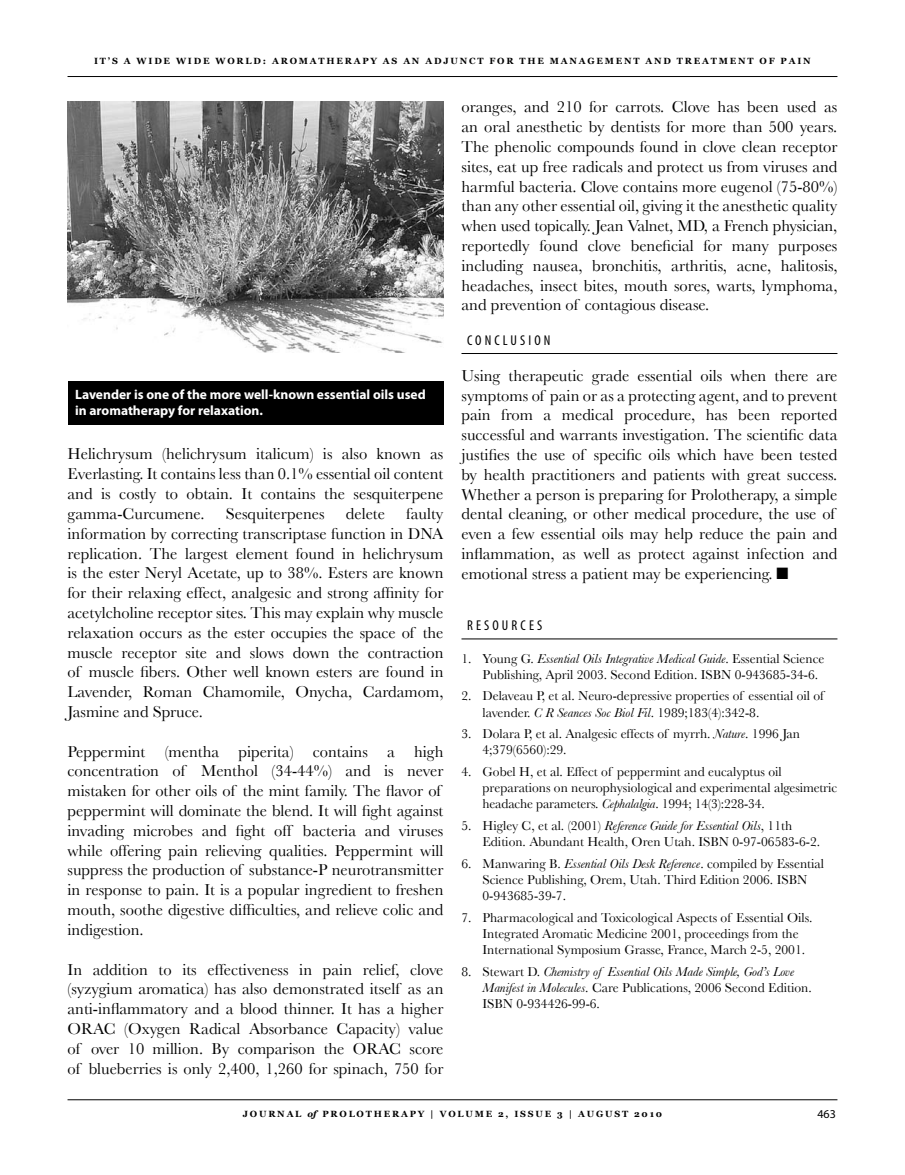
<style>
.page{position:relative;width:905px;height:1175px;background:#fff}
.page>*{position:absolute;margin:0;border:0;box-sizing:border-box;transform-origin:0 0}
.t1{font:16.5px/19.8px "Baskerville";color:#000;text-align:justify}
.t2{font:condensed 14.25px "Myriad Pro";letter-spacing:.22em;color:#000}
.t3{font:13.5px/16.2px "Baskerville";color:#000}
.t4{font:700 13.5px/16.2px "Myriad Pro";color:#fff}
.t5{font:12px "Myriad Pro";color:#000}
.t6{font:700 9px "Georgia";letter-spacing:.2em;color:#000}
.s1{font-style:italic}
</style>
<div class="page">
<hr style="left:68px;top:76px;width:769px;height:1px;background:#000">
<hr style="left:68px;top:1099px;width:769px;height:1px;background:#000">
<hr style="left:461px;top:353px;width:376px;height:1px;background:#000">
<hr style="left:461px;top:638px;width:376px;height:1px;background:#000">
<img style="left:68px;top:101px;width:375px;height:251px">
<div style="left:68px;top:381px;width:375px;height:43px;background:#000"></div>
<p class="t6" style="left:94px;top:56px;width:718px">IT’S A WIDE WIDE WORLD: AROMATHERAPY AS AN ADJUNCT FOR THE MANAGEMENT AND TREATMENT OF PAIN</p>
<p class="t4" style="left:75px;top:386px;width:352px">Lavender is one of the more well-known essential oils used in aromatherapy for relaxation.</p>
<p class="t1" style="left:68px;top:444px;width:377px">Helichrysum (helichrysum italicum) is also known as Everlasting. It contains less than 0.1% essential oil content and is costly to obtain. It contains the sesquiterpene gamma-Curcumene.</p>
<p class="t1" style="left:226px;top:503px;width:100px">Sesquiterpenes</p>
<p class="t1" style="left:346px;top:503px;width:41px">delete</p>
<p class="t1" style="left:68px;top:503px;width:377px;text-indent:339px">faulty information by correcting transcriptase function in DNA replication. The largest element found in helichrysum is the ester Neryl Acetate, up to 38%. Esters are known for their relaxing effect, analgesic and strong affinity for acetylcholine receptor sites. This may explain why muscle relaxation occurs as the ester occupies the space of the muscle receptor site and slows down the contraction of muscle fibers. Other well known esters are found in Lavender, Roman Chamomile, Onycha, Cardamom, Jasmine and Spruce.</p>
<p class="t1" style="left:68px;top:741px;width:377px;text-align:left">Peppermint (mentha piperita) contains a high concentration of Menthol (34-44%) and is never mistaken for other oils of the mint family. The flavor of peppermint will dominate the blend. It will fight against invading microbes and fight off bacteria and viruses while offering pain relieving qualities. Peppermint will suppress the production of substance-P neurotransmitter in response to pain. It is a popular ingredient to freshen mouth, soothe digestive difficulties, and relieve colic and indigestion.</p>
<p class="t1" style="left:68px;top:959px;width:377px">In addition to its effectiveness in pain relief, clove (syzygium aromatica) has also demonstrated itself as an anti-inflammatory and a blood thinner. It has a higher ORAC (Oxygen Radical Absorbance Capacity) value of over 10 million. By comparison the ORAC score of blueberries is only 2,400, 1,260 for spinach, 750 for</p>
<p class="t1" style="left:461px;top:97px;width:377px">oranges, and 210 for carrots. Clove has been used as an oral anesthetic by dentists for more than 500 years.<br>The phenolic compounds found in clove clean receptor sites, eat up free radicals and protect us from viruses and harmful bacteria. Clove contains more eugenol (75-80%) than any other essential oil, giving it the anesthetic quality when used topically. Jean Valnet, MD, a French physician, reportedly found clove beneficial for many purposes including nausea, bronchitis, arthritis, acne, halitosis, headaches, insect bites, mouth sores, warts, lymphoma, and prevention of contagious disease.</p>
<p class="t2" style="left:467px;top:331px;width:85px">CONCLUSION</p>
<p class="t1" style="left:461px;top:365px;width:377px;text-align:left">Using therapeutic grade essential oils when there are symptoms of pain or as a protecting agent, and to prevent pain from a medical procedure, has been reported successful and warrants investigation. The scientific data justifies the use of specific oils which have been tested by health practitioners and patients with great success.<br>Whether a person is preparing for Prolotherapy, a simple dental cleaning, or other medical procedure, the use of even a few essential oils may help reduce the pain and inflammation, as well as protect against infection and emotional stress a patient may be experiencing. ■</p>
<p class="t2" style="left:467px;top:617px;width:77px">RE SOURCES</p>
<p class="t3" style="left:482px;top:650px;width:343px">Young G. <span class="s1">Essential Oils Integrative Medical Guide</span>. Essential Science<br>Publishing, April 2003. Second Edition. ISBN 0-943685-34-6.</p>
<p class="t3" style="left:482px;top:687px;width:343px">Delaveau P, et al. Neuro-depressive properties of essential oil of lavender. <span class="s1">C R Seances Soc Biol Fil</span>. 1989;183(4):342-8.</p>
<p class="t3" style="left:482px;top:725px;width:319px">Dolara P, et al. Analgesic effects of myrrh. <span class="s1">Nature</span>. 1996 Jan<br>4;379(6560):29.</p>
<p class="t3" style="left:482px;top:763px;width:356px">Gobel H, et al. Effect of peppermint and eucalyptus oil preparations on neurophysiological and experimental algesimetric headache parameters. <span class="s1">Cephalalgia</span>. 1994; 14(3):228-34.</p>
<p class="t3" style="left:482px;top:817px;width:339px">Higley C, et al. (2001) <span class="s1">Reference Guide for Essential Oils</span>, 11th<br>Edition. Abundant Health, Oren Utah. ISBN 0-97-06583-6-2.</p>
<p class="t3" style="left:482px;top:855px;width:343px">Manwaring B. <span class="s1">Essential Oils Desk Reference</span>. compiled by Essential<br>Science Publishing, Orem, Utah. Third Edition 2006. ISBN<br>0-943685-39-7.</p>
<p class="t3" style="left:482px;top:909px;width:331px">Pharmacological and Toxicological Aspects of Essential Oils.<br>Integrated Aromatic Medicine 2001, proceedings from the<br>International Symposium Grasse, France, March 2-5, 2001.</p>
<p class="t3" style="left:482px;top:963px;width:331px">Stewart D. <span class="s1">Chemistry of Essential Oils Made Simple, God’s Love<br>Manifest in Molecules</span>. Care Publications, 2006 Second Edition.<br>ISBN 0-934426-99-6.</p>
<p class="t3" style="left:461px;top:650px;width:12px">1.</p>
<p class="t3" style="left:461px;top:687px;width:12px">2.</p>
<p class="t3" style="left:461px;top:725px;width:12px">3.</p>
<p class="t3" style="left:461px;top:763px;width:12px">4.</p>
<p class="t3" style="left:461px;top:817px;width:12px">5.</p>
<p class="t3" style="left:461px;top:855px;width:12px">6.</p>
<p class="t3" style="left:461px;top:909px;width:12px">7.</p>
<p class="t3" style="left:461px;top:963px;width:12px">8.</p>
<p class="t6" style="left:243px;top:1109px;width:421px">JOURNAL <span class="s1">of</span> PROLOTHERAPY | VOLUME 2, ISSUE 3 | AUGUST 2010</p>
<p class="t5" style="left:817px;top:1106px;width:20px">463</p>
</div>
